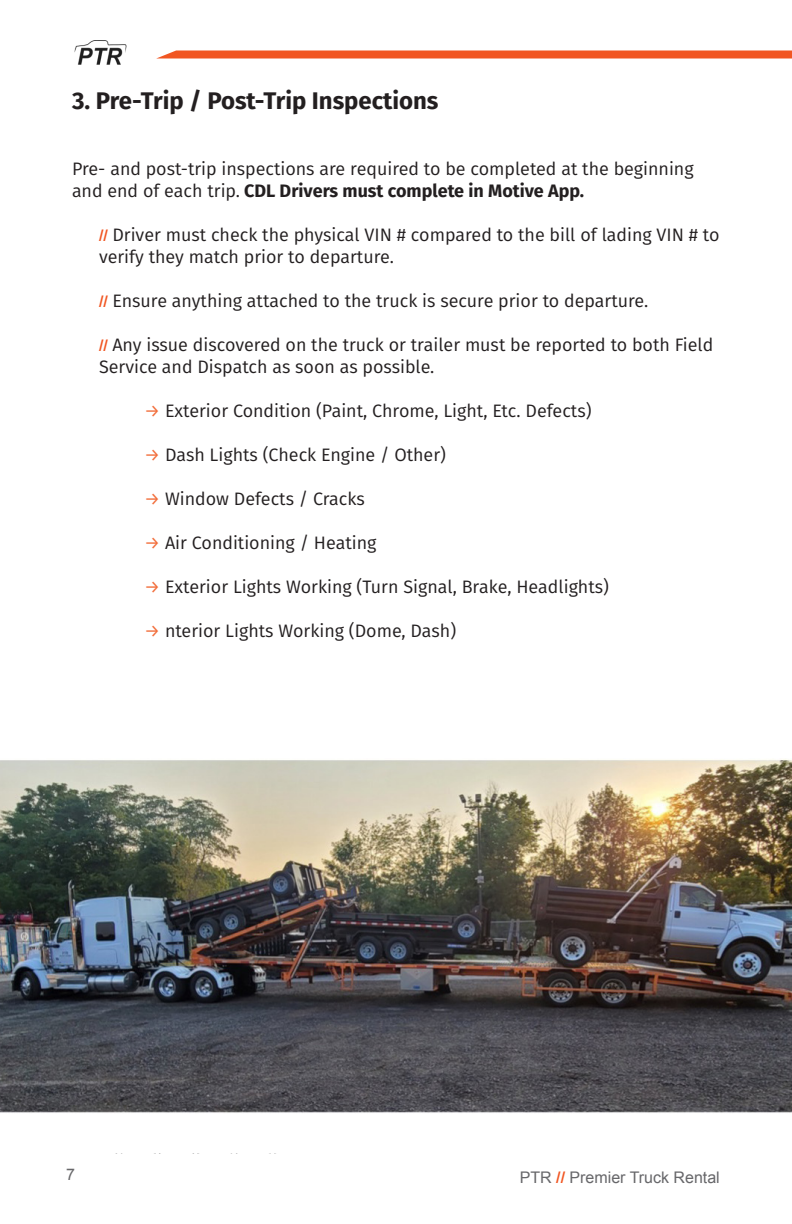
<style>
.page{position:relative;width:792px;height:1224px;background:#fff}
.page>*{position:absolute;margin:0;border:0;box-sizing:border-box;transform-origin:0 0}
.t1{font:700 24px "Fira Sans";color:#231f20}
.t2{font:18px/22px "Fira Sans";color:#231f20}
.t3{font:16px "Arial";color:#67676a}
.s1{font-weight:700}
.s2{font-family:"Arial";font-weight:700;font-size:16px;color:#f15622}
.s3{color:#f26d3a}
.s4{font-weight:700;color:#f15622}
</style>
<div class="page">
<img style="left:0;top:759px;width:792px;height:354px">
<img style="left:74px;top:41px;width:53px;height:23px">
<svg style="left:157px;top:50px;width:635px;height:8px;background:#f16232"></svg>
<p class="t1" style="left:72px;top:81px;width:368px">3. Pre-Trip / Post-Trip Inspections</p>
<p class="t2" style="left:72px;top:157px;width:623px">Pre- and post-trip inspections are required to be completed at the beginning and end of each trip. <span class="s1">CDL Drivers must complete in Motive App.</span></p>
<p class="t2" style="left:99px;top:223px;width:622px"><span class="s2">//</span> Driver must check the physical VIN # compared to the bill of lading VIN # to verify they match prior to departure.</p>
<p class="t2" style="left:99px;top:289px;width:551px"><span class="s2">//</span> Ensure anything attached to the truck is secure prior to departure.</p>
<p class="t2" style="left:99px;top:333px;width:616px"><span class="s2">//</span> Any issue discovered on the truck or trailer must be reported to both Field<br>Service and Dispatch as soon as possible.</p>
<p class="t2" style="left:144px;top:399px;width:449px"><span class="s3">→</span> Exterior Condition (Paint, Chrome, Light, Etc. Defects)</p>
<p class="t2" style="left:144px;top:443px;width:304px"><span class="s3">→</span> Dash Lights (Check Engine / Other)</p>
<p class="t2" style="left:144px;top:487px;width:222px"><span class="s3">→</span> Window Defects / Cracks</p>
<p class="t2" style="left:144px;top:531px;width:234px"><span class="s3">→</span> Air Conditioning / Heating</p>
<p class="t2" style="left:144px;top:575px;width:467px"><span class="s3">→</span> Exterior Lights Working (Turn Signal, Brake, Headlights)</p>
<p class="t2" style="left:144px;top:619px;width:314px"><span class="s3">→</span> nterior Lights Working (Dome, Dash)</p>
<p class="t3" style="left:66px;top:1164px;width:10px">7</p>
<p class="t3" style="left:520px;top:1167px;width:202px">PTR <span class="s4">//</span> Premier Truck Rental</p>
</div>
